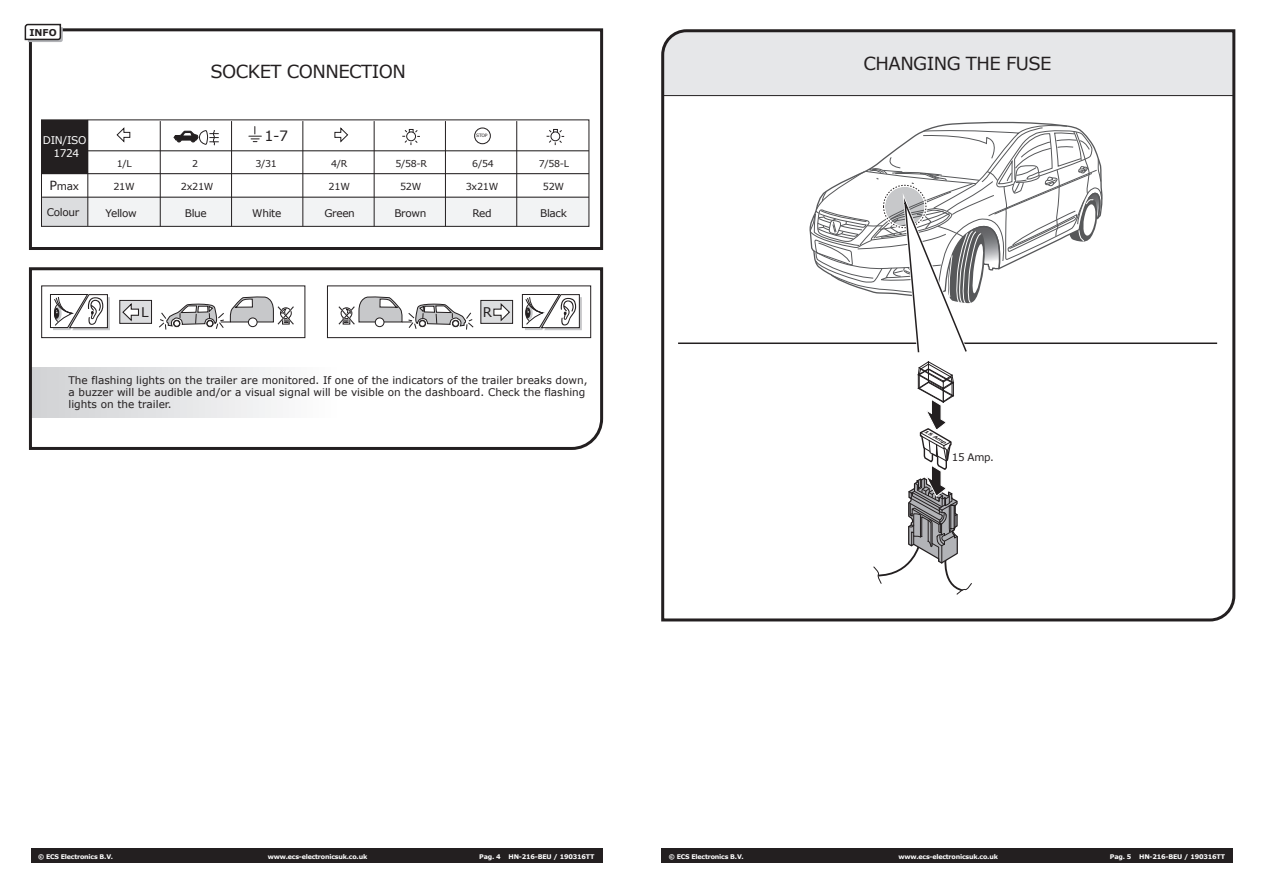
<style>
.page{position:relative;width:1263px;height:893px;background:#fff}
.page>*{position:absolute;margin:0;border:0;box-sizing:border-box;transform-origin:0 0}
.t1{font:18px "Verdana";letter-spacing:-.03em;color:#231f20}
.t2{font:14.25px "Verdana";color:#231f20}
.t3{font:13.35px "Verdana";color:#231f20}
.t4{font:10.65px/12.8px "Verdana";letter-spacing:-.03em;color:#fff;text-align:center}
.t5{font:10.5px/12px "Verdana";color:#231f20}
.t6{font:10.35px "Verdana";color:#231f20}
.t7{font:9.6px "Verdana";letter-spacing:-.03em;color:#231f20}
.t8{font:9.45px "Verdana";letter-spacing:-.03em;color:#231f20}
.t9{font:700 9.45px "Verdana";color:#231f20}
.t10{font:700 6.45px "Verdana";letter-spacing:-.03em;color:#fff}
.t11{font:4.5px "Verdana";color:#231f20}
.t12{font:italic 700 4.05px "Verdana";color:#231f20;scale:1.44 1}
.s1{font-size:12.6px}
</style>
<div class="page">
<div style="left:31px;top:848px;width:571px;height:15px;background:#231f20"></div>
<div style="left:662px;top:848px;width:571px;height:15px;background:#231f20"></div>
<svg style="left:28px;top:267px;width:576px;height:183px"></svg>
<div style="left:29px;top:28px;width:574px;height:222px;border:3px solid #231f20"></div>
<svg style="left:24px;top:23px;width:39px;height:19px"></svg>
<div style="left:42px;top:120px;width:46px;height:53px;background:#231f20"></div>
<div style="left:43px;top:197px;width:546px;height:29px;background:#f2f3f4"></div>
<div style="left:41px;top:197px;width:47px;height:29px;background:#dcdddf"></div>
<hr style="left:88px;top:150px;width:501px;height:1px;background:#231f20">
<hr style="left:42px;top:173px;width:547px;height:1px;background:#231f20">
<hr style="left:42px;top:197px;width:547px;height:1px;background:#231f20">
<svg style="left:116px;top:127px;width:15px;height:16px"></svg>
<svg style="left:334px;top:127px;width:15px;height:16px"></svg>
<svg style="left:174px;top:130px;width:45px;height:16px"></svg>
<svg style="left:249px;top:127px;width:12px;height:15px"></svg>
<svg style="left:402px;top:129px;width:18px;height:16px"></svg>
<div style="left:474px;top:127px;width:17px;height:17px;border:1px solid #231f20;border-radius:50%"></div>
<svg style="left:547px;top:129px;width:17px;height:16px"></svg>
<hr style="left:231px;top:121px;width:1px;height:105px;background:#231f20">
<hr style="left:160px;top:121px;width:1px;height:105px;background:#231f20">
<hr style="left:374px;top:121px;width:1px;height:105px;background:#231f20">
<hr style="left:303px;top:121px;width:1px;height:105px;background:#231f20">
<hr style="left:516px;top:121px;width:1px;height:105px;background:#231f20">
<hr style="left:445px;top:121px;width:1px;height:105px;background:#231f20">
<div style="left:41px;top:120px;width:548px;height:107px;border:1px solid #231f20"></div>
<hr style="left:88px;top:120px;width:1px;height:106px;background:#231f20">
<svg style="left:661px;top:29px;width:575px;height:593px"></svg>
<hr style="left:664px;top:95px;width:570px;height:1px;background:#231f20">
<svg style="left:869px;top:361px;width:104px;height:238px"></svg>
<hr style="left:678px;top:342px;width:539px;height:2px;background:#231f20">
<svg style="left:809px;top:123px;width:293px;height:232px"></svg>
<p class="t9" style="left:29px;top:26px;width:29px">INFO</p>
<h1 class="t1" style="left:210px;top:59px;width:197px">SOCKET CONNECTION</h1>
<h2 class="t2" style="left:264px;top:126px;width:25px">1-7</h2>
<p class="t11" style="left:476px;top:133px;width:13px">STOP</p>
<p class="t4" style="left:43px;top:134px;width:45px">DIN/ISO<br>1724</p>
<p class="t5" style="left:50px;top:180px;width:31px"><span class="s1">P</span>max</p>
<p class="t5" style="left:47px;top:206px;width:34px">Colour</p>
<p class="t5" style="left:106px;top:207px;width:33px">Yellow</p>
<p class="t5" style="left:185px;top:207px;width:24px">Blue</p>
<p class="t5" style="left:252px;top:207px;width:31px">White</p>
<p class="t5" style="left:324px;top:207px;width:32px">Green</p>
<p class="t5" style="left:394px;top:207px;width:34px">Brown</p>
<p class="t5" style="left:472px;top:207px;width:21px">Red</p>
<p class="t5" style="left:540px;top:207px;width:28px">Black</p>
<p class="t8" style="left:117px;top:158px;width:16px">1/L</p>
<p class="t8" style="left:192px;top:158px;width:7px">2</p>
<p class="t8" style="left:255px;top:158px;width:23px">3/31</p>
<p class="t8" style="left:331px;top:158px;width:18px">4/R</p>
<p class="t8" style="left:395px;top:158px;width:33px">5/58-R</p>
<p class="t8" style="left:472px;top:158px;width:23px">6/54</p>
<p class="t8" style="left:539px;top:158px;width:32px">7/58-L</p>
<p class="t7" style="left:113px;top:180px;width:23px">21W</p>
<p class="t7" style="left:181px;top:180px;width:34px">2x21W</p>
<p class="t7" style="left:329px;top:180px;width:23px">21W</p>
<p class="t7" style="left:400px;top:180px;width:23px">52W</p>
<p class="t7" style="left:466px;top:180px;width:34px">3x21W</p>
<p class="t7" style="left:543px;top:180px;width:23px">52W</p>
<p class="t3" style="left:141px;top:303px;width:9px">L</p>
<p class="t3" style="left:483px;top:303px;width:11px">R</p>
<p class="t5" style="left:68px;top:374px;width:521px">The flashing lights on the trailer are monitored. If one of the indicators of the trailer breaks down, a buzzer will be audible and/or a visual signal will be visible on the dashboard. Check the flashing lights on the trailer.</p>
<h1 class="t1" style="left:864px;top:51px;width:190px">CHANGING THE FUSE</h1>
<p class="t12" style="left:926px;top:428px;width:20px;rotate:30deg">15 Amp.</p>
<p class="t6" style="left:952px;top:450px;width:44px">15 Amp.</p>
<p class="t10" style="left:38px;top:852px;width:77px">© ECS Electronics B.V.</p>
<p class="t10" style="left:268px;top:852px;width:101px">www.ecs-electronicsuk.co.uk</p>
<p class="t10" style="left:479px;top:852px;width:117px">Pag. 4 HN-216-BEU / 190316TT</p>
<p class="t10" style="left:669px;top:852px;width:77px">© ECS Electronics B.V.</p>
<p class="t10" style="left:898px;top:852px;width:101px">www.ecs-electronicsuk.co.uk</p>
<p class="t10" style="left:1110px;top:852px;width:117px">Pag. 5 HN-216-BEU / 190316TT</p>
</div>
